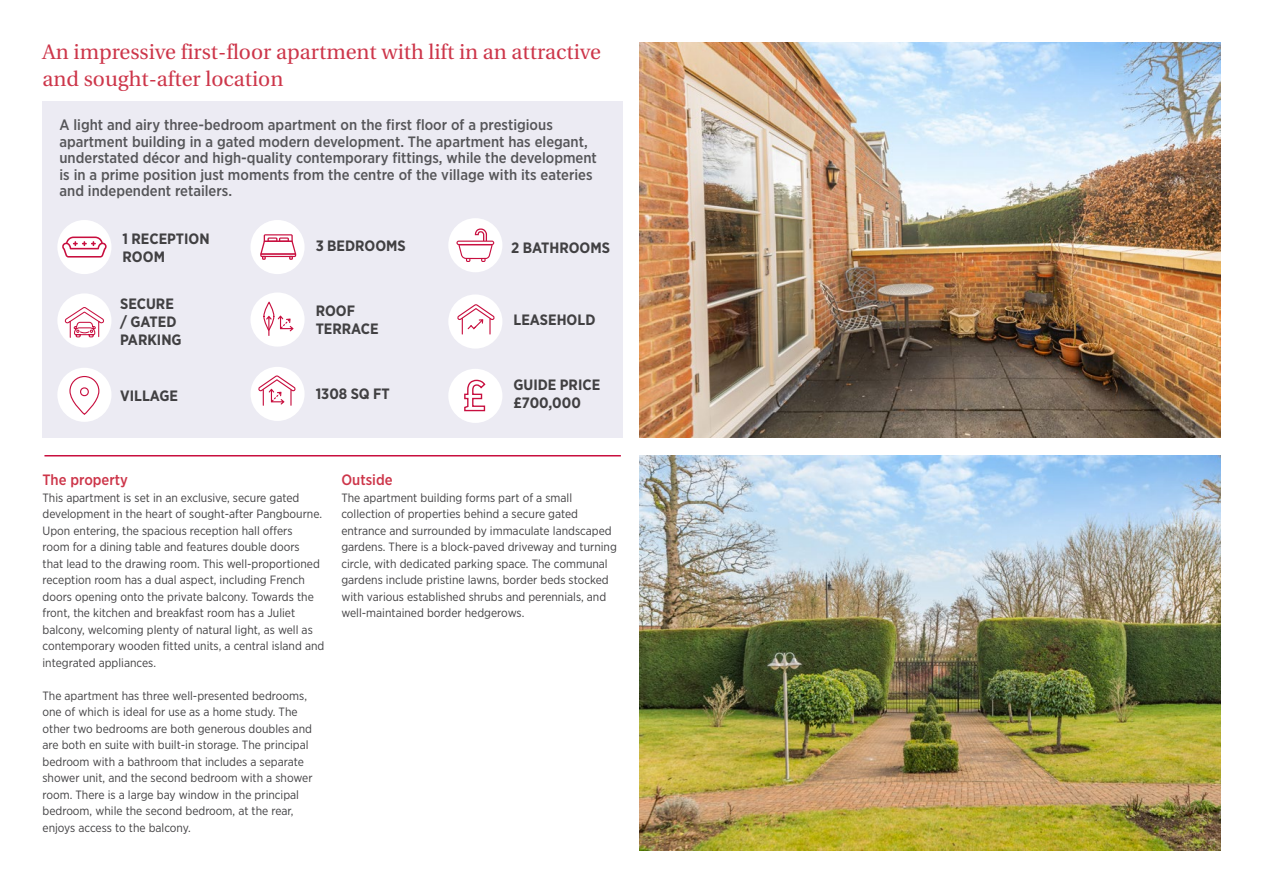
<style>
.page{position:relative;width:1263px;height:893px;background:#fff}
.page>*{position:absolute;margin:0;border:0;box-sizing:border-box;transform-origin:0 0}
.t1{font:21px/27px "Utopia";color:#cd364a}
.t2{font:500 15px/16.5px "Gotham Narrow";color:#565659}
.t3{font:700 15px/18px "Gotham Narrow";color:#414042}
.t4{font:500 15px "Gotham Narrow";color:#cd364a}
.t5{font:12px/16.5px "Gotham Narrow";color:#414042}
</style>
<div class="page">
<div style="left:43px;top:101px;width:580px;height:337px;background:#ecebf3"></div>
<img style="left:640px;top:43px;width:580px;height:395px">
<img style="left:640px;top:455px;width:580px;height:395px">
<hr style="left:44px;top:455px;width:577px;height:1px;background:#c80f3f">
<div style="left:57px;top:293px;width:54px;height:54px;background:#fff;border-radius:50%"></div>
<svg style="left:64px;top:307px;width:40px;height:31px"></svg>
<div style="left:57px;top:368px;width:54px;height:54px;background:#fff;border-radius:50%"></div>
<svg style="left:80px;top:387px;width:9px;height:9px"></svg>
<div style="left:69px;top:376px;width:30px;height:39px;border:1px solid #c80f3f;border-radius:14px"></div>
<div style="left:448px;top:218px;width:54px;height:54px;background:#fff;border-radius:50%"></div>
<svg style="left:456px;top:228px;width:38px;height:34px"></svg>
<div style="left:448px;top:294px;width:54px;height:55px;background:#fff;border-radius:50%"></div>
<svg style="left:457px;top:304px;width:38px;height:31px"></svg>
<div style="left:448px;top:369px;width:54px;height:54px;background:#fff;border-radius:50%"></div>
<svg style="left:464px;top:379px;width:22px;height:33px"></svg>
<div style="left:250px;top:292px;width:55px;height:55px;background:#fff;border-radius:50%"></div>
<svg style="left:278px;top:316px;width:15px;height:15px"></svg>
<div style="left:263px;top:302px;width:11px;height:29px;border:1px solid #c80f3f;border-radius:50%"></div>
<svg style="left:266px;top:316px;width:6px;height:20px"></svg>
<div style="left:250px;top:367px;width:55px;height:54px;background:#fff;border-radius:50%"></div>
<svg style="left:258px;top:375px;width:38px;height:31px"></svg>
<div style="left:250px;top:220px;width:55px;height:54px;background:#fff;border-radius:50%"></div>
<svg style="left:260px;top:234px;width:36px;height:26px"></svg>
<div style="left:57px;top:220px;width:54px;height:54px;background:#fff;border-radius:50%"></div>
<svg style="left:62px;top:237px;width:45px;height:21px"></svg>
<h1 class="t1" style="left:43px;top:39px;width:560px">An impressive first-floor apartment with lift in an attractive and sought-after location</h1>
<p class="t2" style="left:59px;top:117px;width:539px">A light and airy three-bedroom apartment on the first floor of a prestigious apartment building in a gated modern development. The apartment has elegant, understated décor and high-quality contemporary fittings, while the development is in a prime position just moments from the centre of the village with its eateries and independent retailers.</p>
<p class="t3" style="left:123px;top:230px;width:89px">1 RECEPTION<br>ROOM</p>
<p class="t3" style="left:511px;top:239px;width:100px">2 BATHROOMS</p>
<p class="t3" style="left:316px;top:237px;width:92px">3 BEDROOMS</p>
<p class="t3" style="left:120px;top:294px;width:63px">SECURE / GATED<br>PARKING</p>
<p class="t3" style="left:120px;top:387px;width:59px">VILLAGE</p>
<p class="t3" style="left:316px;top:301px;width:65px">ROOF<br>TERRACE</p>
<p class="t3" style="left:316px;top:385px;width:76px">1308 SQ FT</p>
<p class="t3" style="left:513px;top:310px;width:83px">LEASEHOLD</p>
<p class="t3" style="left:513px;top:376px;width:88px">GUIDE PRICE £700,000</p>
<p class="t4" style="left:43px;top:470px;width:87px">The property</p>
<p class="t5" style="left:43px;top:489px;width:283px">This apartment is set in an exclusive, secure gated development in the heart of sought-after Pangbourne.<br>Upon entering, the spacious reception hall offers<br>room for a dining table and features double doors<br>that lead to the drawing room. This well-proportioned reception room has a dual aspect, including French doors opening onto the private balcony. Towards the front, the kitchen and breakfast room has a Juliet balcony, welcoming plenty of natural light, as well as contemporary wooden fitted units, a central island and integrated appliances.</p>
<p class="t5" style="left:43px;top:687px;width:271px">The apartment has three well-presented bedrooms, one of which is ideal for use as a home study. The other two bedrooms are both generous doubles and are both en suite with built-in storage. The principal bedroom with a bathroom that includes a separate shower unit, and the second bedroom with a shower room. There is a large bay window in the principal bedroom, while the second bedroom, at the rear, enjoys access to the balcony.</p>
<p class="t4" style="left:341px;top:470px;width:53px">Outside</p>
<p class="t5" style="left:341px;top:489px;width:277px">The apartment building forms part of a small collection of properties behind a secure gated entrance and surrounded by immaculate landscaped gardens. There is a block-paved driveway and turning circle, with dedicated parking space. The communal gardens include pristine lawns, border beds stocked with various established shrubs and perennials, and well-maintained border hedgerows.</p>
</div>
